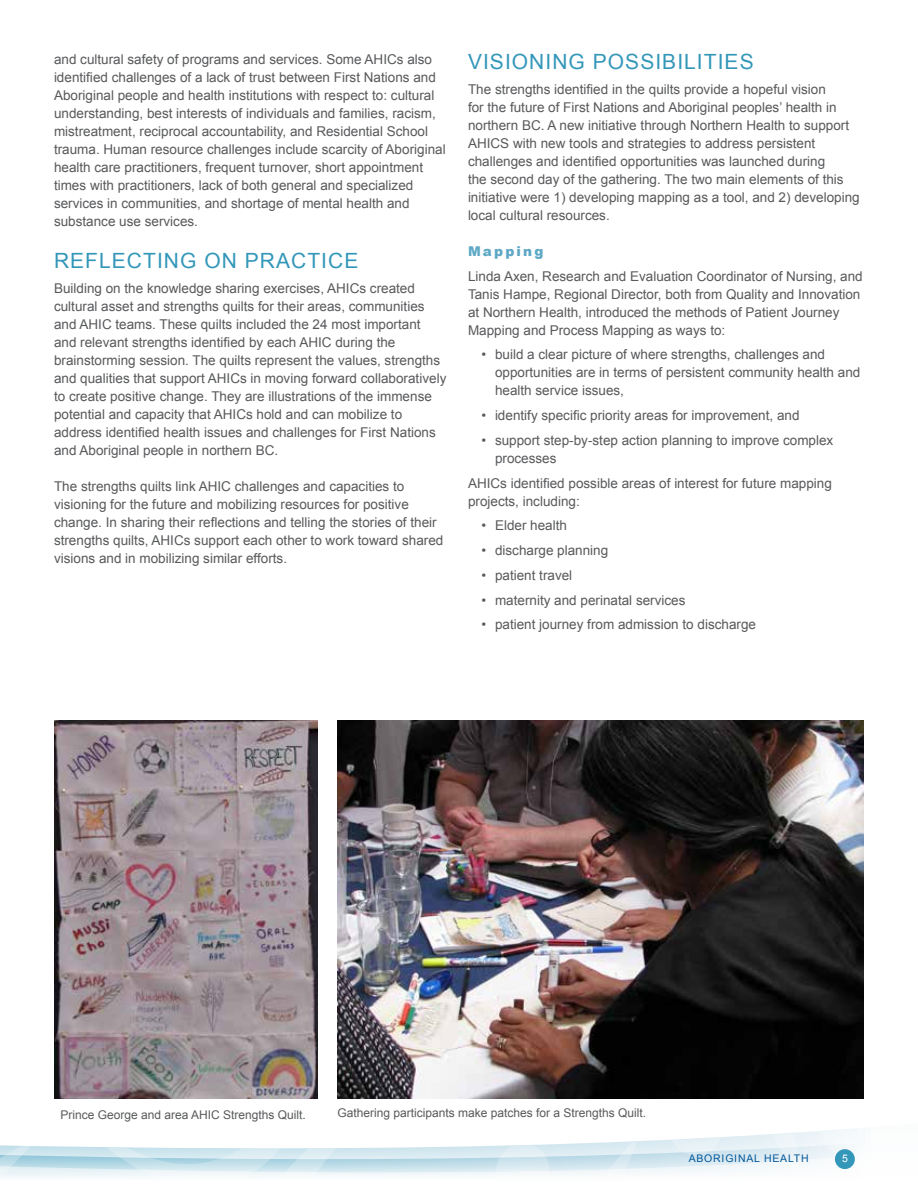
<style>
.page{position:relative;width:918px;height:1188px;background:#fff}
.page>*{position:absolute;margin:0;border:0;box-sizing:border-box;transform-origin:0 0}
.t1{font:21px "Arial";letter-spacing:.05em;color:#3397b9}
.t2{font:13.5px/18px "Arial";color:#58595b}
.t3{font:900 13.5px "Arial";letter-spacing:.16em;color:#5ea8c6}
.t4{font:12px "Arial";color:#58595b}
.t5{font:10.5px "Arial";letter-spacing:.075em;color:#005699}
.t6{font:10.5px "Arial";color:#fff}
</style>
<div class="page">
<svg style="left:0;top:1128px;width:858px;height:49px"></svg>
<div style="left:835px;top:1149px;width:20px;height:20px;background:#3397b9;border-radius:50%"></div>
<img style="left:54px;top:721px;width:263px;height:378px">
<img style="left:338px;top:721px;width:526px;height:378px">
<p class="t2" style="left:54px;top:50px;width:393px">and cultural safety of programs and services. Some AHICs also identified challenges of a lack of trust between First Nations and Aboriginal people and health institutions with respect to: cultural understanding, best interests of individuals and families, racism, mistreatment, reciprocal accountability, and Residential School trauma. Human resource challenges include scarcity of Aboriginal health care practitioners, frequent turnover, short appointment times with practitioners, lack of both general and specialized services in communities, and shortage of mental health and substance use services.</p>
<h1 class="t1" style="left:54px;top:247px;width:31px">Refle</h1>
<h1 class="t1" style="left:127px;top:247px;width:31px">cting</h1>
<h1 class="t1" style="left:204px;top:247px;width:153px">on Practice</h1>
<p class="t2" style="left:54px;top:279px;width:394px">Building on the knowledge sharing exercises, AHICs created cultural asset and strengths quilts for their areas, communities and AHIC teams. These quilts included the 24 most important and relevant strengths identified by each AHIC during the brainstorming session. The quilts represent the values, strengths and qualities that support AHICs in moving forward collaboratively to create positive change. They are illustrations of the immense potential and capacity that AHICs hold and can mobilize to address identified health issues and challenges for First Nations and Aboriginal people in northern BC.</p>
<p class="t2" style="left:54px;top:477px;width:391px">The strengths quilts link AHIC challenges and capacities to visioning for the future and mobilizing resources for positive change. In sharing their reflections and telling the stories of their strengths quilts, AHICs support each other to work toward shared visions and in mobilizing similar efforts.</p>
<h1 class="t1" style="left:468px;top:48px;width:51px">Visioning</h1>
<h1 class="t1" style="left:593px;top:48px;width:74px">Possibilitie</h1>
<h1 class="t1" style="left:740px;top:48px;width:16px">s</h1>
<p class="t2" style="left:468px;top:80px;width:393px">The strengths identified in the quilts provide a hopeful vision<br>for the future of First Nations and Aboriginal peoples’ health in northern BC. A new initiative through Northern Health to support AHICS with new tools and strategies to address persistent challenges and identified opportunities was launched during<br>the second day of the gathering. The two main elements of this initiative were 1) developing mapping as a tool, and 2) developing local cultural resources.</p>
<p class="t3" style="left:468px;top:241px;width:77px">Mapping</p>
<p class="t2" style="left:468px;top:267px;width:396px">Linda Axen, Research and Evaluation Coordinator of Nursing, and Tanis Hampe, Regional Director, both from Quality and Innovation at Northern Health, introduced the methods of Patient Journey Mapping and Process Mapping as ways to:</p>
<p class="t2" style="left:495px;top:346px;width:367px;text-indent:-14px">• build a clear picture of where strengths, challenges and opportunities are in terms of persistent community health and health service issues,</p>
<p class="t2" style="left:482px;top:407px;width:320px">• identify specific priority areas for improvement, and</p>
<p class="t2" style="left:495px;top:431px;width:340px;text-indent:-14px">• support step-by-step action planning to improve complex processes</p>
<p class="t2" style="left:468px;top:474px;width:365px">AHICs identified possible areas of interest for future mapping projects, including:</p>
<p class="t2" style="left:482px;top:517px;width:87px">• Elder health</p>
<p class="t2" style="left:482px;top:542px;width:128px">• discharge planning</p>
<p class="t2" style="left:482px;top:566px;width:92px">• patient travel</p>
<p class="t2" style="left:482px;top:591px;width:206px">• maternity and perinatal services</p>
<p class="t2" style="left:482px;top:616px;width:276px">• patient journey from admission to discharge</p>
<p class="t4" style="left:60px;top:1107px;width:247px">Prince George and area AHIC Strengths Quilt.</p>
<p class="t4" style="left:338px;top:1105px;width:310px">Gathering participants make patches for a Strengths Quilt.</p>
<p class="t5" style="left:689px;top:1152px;width:121px">ABORIGINAL HEALTH</p>
<p class="t6" style="left:842px;top:1151px;width:7px">5</p>
</div>
